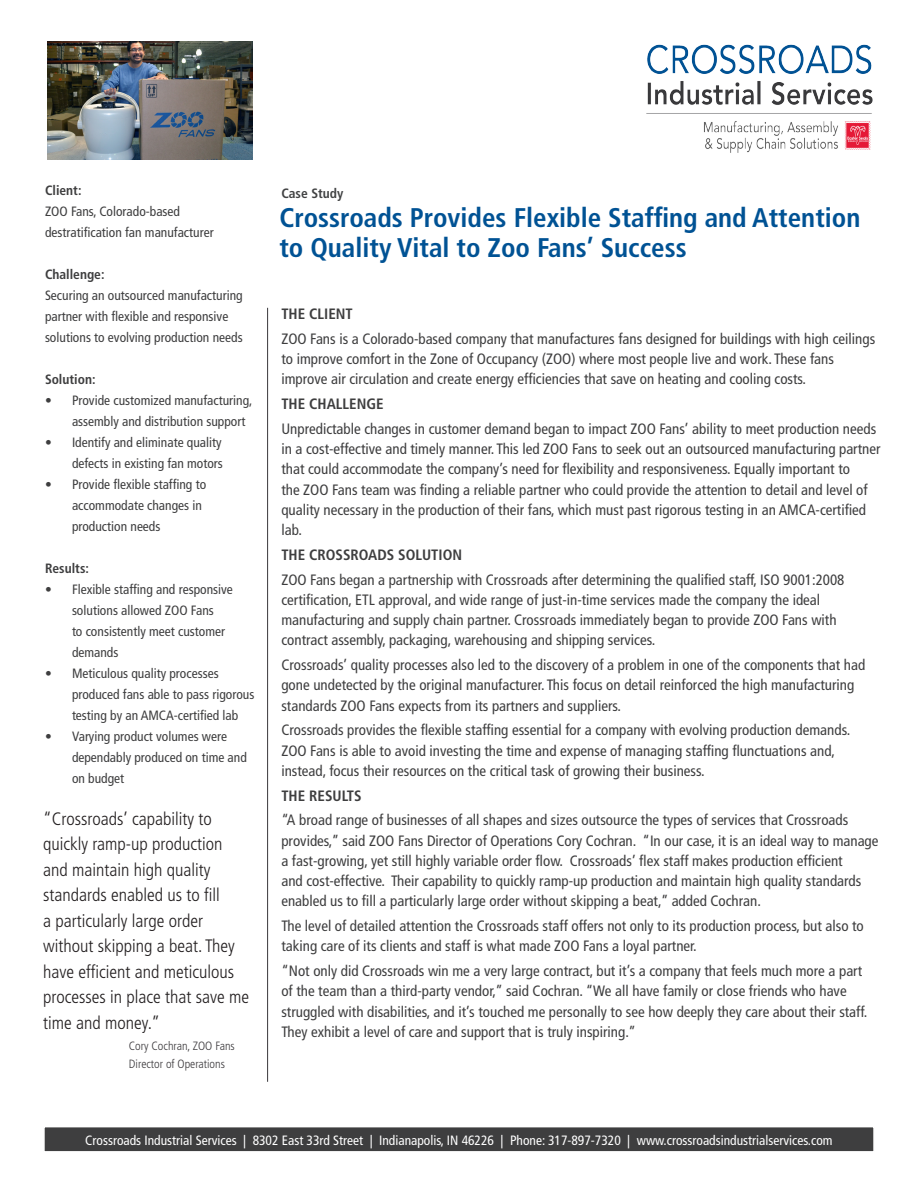
<style>
.page{position:relative;width:918px;height:1188px;background:#fff}
.page>*{position:absolute;margin:0;border:0;box-sizing:border-box;transform-origin:0 0}
.t1{font:700 condensed 27px/30px "Frutiger LT Std";color:#005294}
.t2{font:300 condensed 18px/25.5px "Frutiger LT Std";color:#231f20}
.t3{font:condensed 15px/20.2px "Frutiger LT Std";color:#3e3e3f}
.t4{font:700 condensed 15px "Frutiger LT Std";color:#3e3e3f}
.t5{font:condensed 13.5px/21px "Frutiger LT Std";color:#3e3e3f}
.t6{font:condensed 13.5px "Frutiger LT Std";color:#fff}
.t7{font:700 condensed 13.5px "Frutiger LT Std";color:#3e3e3f}
.t8{font:700 condensed 13.5px "Frutiger LT Std";color:#414243}
.t9{font:300 condensed 12px/18px "Frutiger LT Std";color:#3a383b}
</style>
<div class="page">
<div style="left:43px;top:1126px;width:832px;height:27px;background:#3e3e3f;border:2px solid #fff"></div>
<hr style="left:267px;top:308px;width:1px;height:774px;background:#3a383b">
<img style="left:646px;top:44px;width:227px;height:109px">
<img style="left:48px;top:41px;width:205px;height:119px">
<p class="t7" style="left:45px;top:183px;width:38px">Client:</p>
<p class="t5" style="left:45px;top:201px;width:170px">ZOO Fans, Colorado-based destratification fan manufacturer</p>
<p class="t7" style="left:45px;top:267px;width:61px">Challenge:</p>
<p class="t5" style="left:45px;top:285px;width:199px">Securing an outsourced manufacturing partner with flexible and responsive solutions to evolving production needs</p>
<p class="t7" style="left:45px;top:372px;width:52px">Solution:</p>
<p class="t5" style="left:72px;top:390px;width:182px;text-indent:-27px">• Provide customized manufacturing, assembly and distribution support</p>
<p class="t5" style="left:45px;top:432px;width:179px;text-align:right">• Identify and eliminate quality defects in existing fan motors</p>
<p class="t5" style="left:72px;top:474px;width:136px;text-indent:-27px">• Provide flexible staffing to accommodate changes in production needs</p>
<p class="t7" style="left:45px;top:561px;width:46px">Results:</p>
<p class="t5" style="left:72px;top:579px;width:162px;text-indent:-27px">• Flexible staffing and responsive solutions allowed ZOO Fans<br>to consistently meet customer demands</p>
<p class="t5" style="left:72px;top:663px;width:184px;text-indent:-27px">• Meticulous quality processes produced fans able to pass rigorous testing by an AMCA-certified lab</p>
<p class="t5" style="left:72px;top:726px;width:176px;text-indent:-27px">• Varying product volumes were dependably produced on time and on budget</p>
<p class="t2" style="left:43px;top:806px;width:207px">“Crossroads’ capability to quickly ramp-up production and maintain high quality standards enabled us to fill<br>a particularly large order without skipping a beat. They have efficient and meticulous processes in place that save me time and money.”</p>
<p class="t9" style="left:129px;top:1037px;width:108px">Cory Cochran, ZOO Fans<br>Director of Operations</p>
<p class="t8" style="left:281px;top:186px;width:64px">Case Study</p>
<p class="t1" style="left:279px;top:203px;width:582px">Crossroads Provides Flexible Staffing and Attention to Quality Vital to Zoo Fans’ Success</p>
<p class="t4" style="left:281px;top:305px;width:73px">THE CLIENT</p>
<p class="t3" style="left:281px;top:329px;width:595px">ZOO Fans is a Colorado-based company that manufactures fans designed for buildings with high ceilings to improve comfort in the Zone of Occupancy (ZOO) where most people live and work. These fans improve air circulation and create energy efficiencies that save on heating and cooling costs.</p>
<p class="t4" style="left:281px;top:395px;width:104px">THE CHALLENGE</p>
<p class="t3" style="left:281px;top:419px;width:601px">Unpredictable changes in customer demand began to impact ZOO Fans’ ability to meet production needs in a cost-effective and timely manner. This led ZOO Fans to seek out an outsourced manufacturing partner that could accommodate the company’s need for flexibility and responsiveness. Equally important to<br>the ZOO Fans team was finding a reliable partner who could provide the attention to detail and level of quality necessary in the production of their fans, which must past rigorous testing in an AMCA-certified lab.</p>
<p class="t4" style="left:281px;top:546px;width:182px">THE CROSSROADS SOLUTION</p>
<p class="t3" style="left:281px;top:569px;width:565px">ZOO Fans began a partnership with Crossroads after determining the qualified staff, ISO 9001:2008 certification, ETL approval, and wide range of just-in-time services made the company the ideal manufacturing and supply chain partner. Crossroads immediately began to provide ZOO Fans with contract assembly, packaging, warehousing and shipping services.</p>
<p class="t3" style="left:281px;top:655px;width:585px">Crossroads’ quality processes also led to the discovery of a problem in one of the components that had gone undetected by the original manufacturer. This focus on detail reinforced the high manufacturing standards ZOO Fans expects from its partners and suppliers.</p>
<p class="t3" style="left:281px;top:720px;width:570px">Crossroads provides the flexible staffing essential for a company with evolving production demands.<br>ZOO Fans is able to avoid investing the time and expense of managing staffing flunctuations and, instead, focus their resources on the critical task of growing their business.</p>
<p class="t4" style="left:281px;top:786px;width:82px">THE RESULTS</p>
<p class="t3" style="left:281px;top:810px;width:599px">“A broad range of businesses of all shapes and sizes outsource the types of services that Crossroads provides,” said ZOO Fans Director of Operations Cory Cochran. “In our case, it is an ideal way to manage a fast-growing, yet still highly variable order flow. Crossroads’ flex staff makes production efficient<br>and cost-effective. Their capability to quickly ramp-up production and maintain high quality standards enabled us to fill a particularly large order without skipping a beat,” added Cochran.</p>
<p class="t3" style="left:281px;top:916px;width:584px">The level of detailed attention the Crossroads staff offers not only to its production process, but also to taking care of its clients and staff is what made ZOO Fans a loyal partner.</p>
<p class="t3" style="left:281px;top:961px;width:587px">“Not only did Crossroads win me a very large contract, but it’s a company that feels much more a part of the team than a third-party vendor,” said Cochran. “We all have family or close friends who have struggled with disabilities, and it’s touched me personally to see how deeply they care about their staff.<br>They exhibit a level of care and support that is truly inspiring.”</p>
<p class="t6" style="left:85px;top:1132px;width:749px">Crossroads Industrial Services | 8302 East 33rd Street | Indianapolis, IN 46226 | Phone: 317-897-7320 | www.crossroadsindustrialservices.com</p>
</div>
